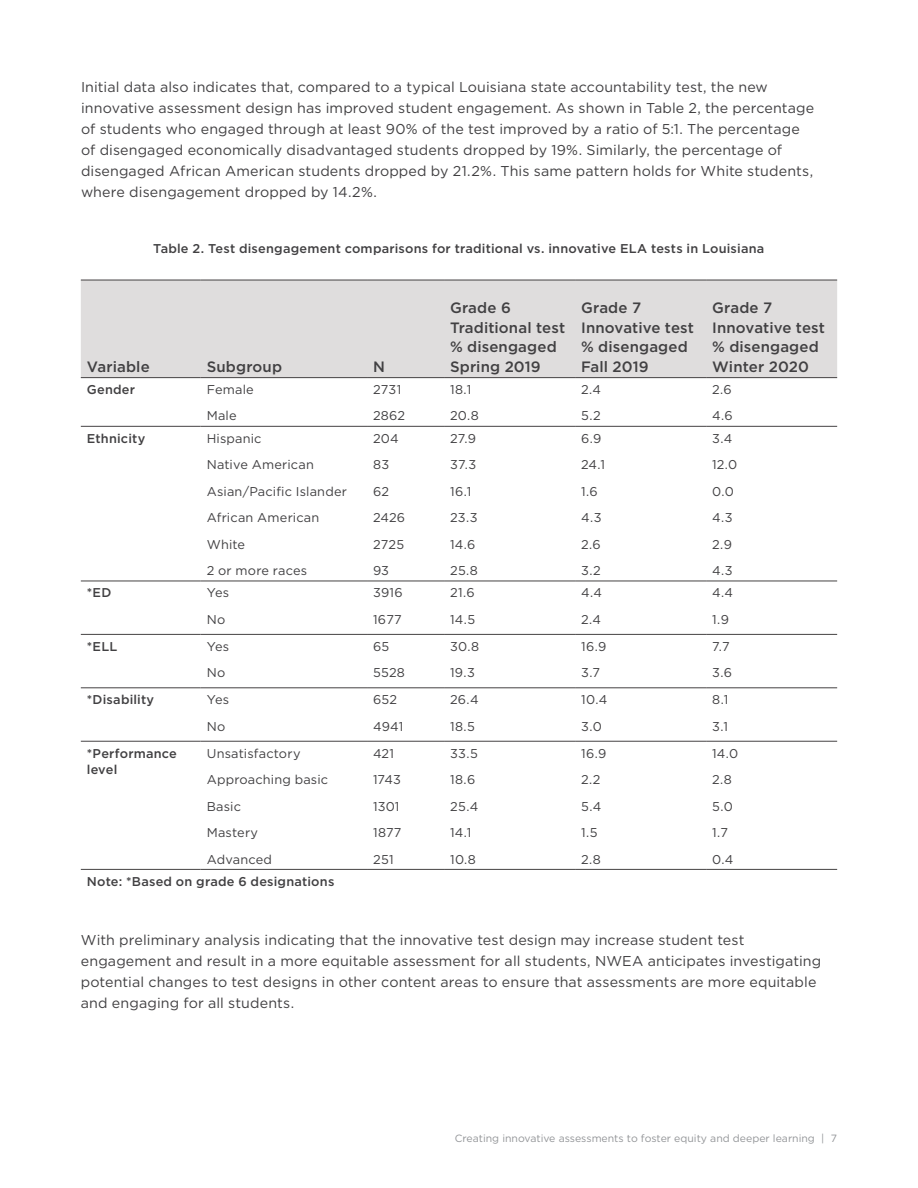
<style>
.page{position:relative;width:918px;height:1188px;background:#fff}
.page>*{position:absolute;margin:0;border:0;box-sizing:border-box;transform-origin:0 0}
.t1{font:500 15px/19.5px "Gotham";letter-spacing:.01em;color:#414042}
.t2{font:14.25px/21px "Gotham";letter-spacing:.01em;color:#414042}
.t3{font:12.75px/26.5px "Gotham";letter-spacing:.015em;color:#414042}
.t4{font:500 12.75px/16.5px "Gotham";letter-spacing:.015em;color:#414042}
.t5{font:10.5px "Gotham";color:#939598}
</style>
<div class="page">
<div style="left:81px;top:281px;width:756px;height:96px;background:#dfdddd"></div>
<hr style="left:81px;top:280px;width:120px;height:1px;background:#454243">
<hr style="left:201px;top:280px;width:166px;height:1px;background:#454243">
<hr style="left:367px;top:280px;width:77px;height:1px;background:#454243">
<hr style="left:444px;top:280px;width:131px;height:1px;background:#454243">
<hr style="left:575px;top:280px;width:131px;height:1px;background:#454243">
<hr style="left:706px;top:280px;width:131px;height:1px;background:#454243">
<hr style="left:81px;top:377px;width:120px;height:1px;background:#454243">
<hr style="left:201px;top:377px;width:166px;height:1px;background:#454243">
<hr style="left:367px;top:377px;width:77px;height:1px;background:#454243">
<hr style="left:444px;top:377px;width:131px;height:1px;background:#454243">
<hr style="left:575px;top:377px;width:131px;height:1px;background:#454243">
<hr style="left:706px;top:377px;width:131px;height:1px;background:#454243">
<hr style="left:81px;top:426px;width:120px;height:1px;background:#454243">
<hr style="left:201px;top:426px;width:166px;height:1px;background:#454243">
<hr style="left:367px;top:426px;width:77px;height:1px;background:#454243">
<hr style="left:444px;top:426px;width:131px;height:1px;background:#454243">
<hr style="left:575px;top:426px;width:131px;height:1px;background:#454243">
<hr style="left:706px;top:426px;width:131px;height:1px;background:#454243">
<hr style="left:81px;top:581px;width:120px;height:1px;background:#454243">
<hr style="left:201px;top:581px;width:166px;height:1px;background:#454243">
<hr style="left:367px;top:581px;width:77px;height:1px;background:#454243">
<hr style="left:444px;top:581px;width:131px;height:1px;background:#454243">
<hr style="left:575px;top:581px;width:131px;height:1px;background:#454243">
<hr style="left:706px;top:581px;width:131px;height:1px;background:#454243">
<hr style="left:81px;top:634px;width:120px;height:1px;background:#454243">
<hr style="left:201px;top:634px;width:166px;height:1px;background:#454243">
<hr style="left:367px;top:634px;width:77px;height:1px;background:#454243">
<hr style="left:444px;top:634px;width:131px;height:1px;background:#454243">
<hr style="left:575px;top:634px;width:131px;height:1px;background:#454243">
<hr style="left:706px;top:634px;width:131px;height:1px;background:#454243">
<hr style="left:81px;top:688px;width:120px;height:1px;background:#454243">
<hr style="left:201px;top:688px;width:166px;height:1px;background:#454243">
<hr style="left:367px;top:688px;width:77px;height:1px;background:#454243">
<hr style="left:444px;top:688px;width:131px;height:1px;background:#454243">
<hr style="left:575px;top:688px;width:131px;height:1px;background:#454243">
<hr style="left:706px;top:688px;width:131px;height:1px;background:#454243">
<hr style="left:81px;top:741px;width:120px;height:1px;background:#454243">
<hr style="left:201px;top:741px;width:166px;height:1px;background:#454243">
<hr style="left:367px;top:741px;width:77px;height:1px;background:#454243">
<hr style="left:444px;top:741px;width:131px;height:1px;background:#454243">
<hr style="left:575px;top:741px;width:131px;height:1px;background:#454243">
<hr style="left:706px;top:741px;width:131px;height:1px;background:#454243">
<hr style="left:81px;top:869px;width:120px;height:1px;background:#454243">
<hr style="left:201px;top:869px;width:166px;height:1px;background:#454243">
<hr style="left:367px;top:869px;width:77px;height:1px;background:#454243">
<hr style="left:444px;top:869px;width:131px;height:1px;background:#454243">
<hr style="left:575px;top:869px;width:131px;height:1px;background:#454243">
<hr style="left:706px;top:869px;width:131px;height:1px;background:#454243">
<p class="t2" style="left:81px;top:77px;width:735px">Initial data also indicates that, compared to a typical Louisiana state accountability test, the new innovative assessment design has improved student engagement. As shown in Table 2, the percentage of students who engaged through at least 90% of the test improved by a ratio of 5:1. The percentage of disengaged economically disadvantaged students dropped by 19%. Similarly, the percentage of disengaged African American students dropped by 21.2%. This same pattern holds for White students, where disengagement dropped by 14.2%.</p>
<p class="t4" style="left:153px;top:240px;width:613px">Table 2. Test disengagement comparisons for traditional vs. innovative ELA tests in Louisiana</p>
<p class="t1" style="left:87px;top:356px;width:64px">Variable</p>
<p class="t1" style="left:207px;top:356px;width:77px">Subgroup</p>
<p class="t1" style="left:373px;top:356px;width:13px">N</p>
<p class="t1" style="left:450px;top:298px;width:117px">Grade 6<br>Traditional test % disengaged<br>Spring 2019</p>
<p class="t1" style="left:581px;top:298px;width:114px">Grade 7<br>Innovative test % disengaged<br>Fall 2019</p>
<p class="t1" style="left:712px;top:298px;width:114px">Grade 7<br>Innovative test % disengaged<br>Winter 2020</p>
<p class="t4" style="left:87px;top:381px;width:50px">Gender</p>
<p class="t3" style="left:207px;top:376px;width:49px">Female<br>Male</p>
<p class="t3" style="left:373px;top:376px;width:34px">2731<br>2862</p>
<p class="t3" style="left:450px;top:376px;width:30px">18.1<br>20.8</p>
<p class="t3" style="left:581px;top:376px;width:22px">2.4<br>5.2</p>
<p class="t3" style="left:712px;top:376px;width:22px">2.6<br>4.6</p>
<p class="t4" style="left:87px;top:430px;width:60px">Ethnicity</p>
<p class="t3" style="left:207px;top:424px;width:142px">Hispanic<br>Native American<br>Asian/Pacific Islander<br>African American<br>White<br>2 or more races</p>
<p class="t3" style="left:373px;top:424px;width:34px">204<br>83<br>62<br>2426<br>2725<br>93</p>
<p class="t3" style="left:450px;top:425px;width:29px">27.9<br>37.3<br>16.1<br>23.3<br>14.6<br>25.8</p>
<p class="t3" style="left:581px;top:425px;width:26px">6.9<br>24.1<br>1.6<br>4.3<br>2.6<br>3.2</p>
<p class="t3" style="left:712px;top:425px;width:27px">3.4<br>12.0<br>0.0<br>4.3<br>2.9<br>4.3</p>
<p class="t4" style="left:87px;top:584px;width:26px">*ED</p>
<p class="t3" style="left:207px;top:579px;width:24px">Yes<br>No</p>
<p class="t3" style="left:373px;top:579px;width:31px">3916<br>1677</p>
<p class="t3" style="left:450px;top:579px;width:27px">21.6<br>14.5</p>
<p class="t3" style="left:581px;top:579px;width:22px">4.4<br>2.4</p>
<p class="t3" style="left:712px;top:579px;width:22px">4.4<br>1.9</p>
<p class="t4" style="left:87px;top:638px;width:32px">*ELL</p>
<p class="t3" style="left:207px;top:633px;width:24px">Yes<br>No</p>
<p class="t3" style="left:373px;top:633px;width:33px">65<br>5528</p>
<p class="t3" style="left:450px;top:633px;width:30px">30.8<br>19.3</p>
<p class="t3" style="left:581px;top:633px;width:27px">16.9<br>3.7</p>
<p class="t3" style="left:712px;top:633px;width:21px">7.7<br>3.6</p>
<p class="t4" style="left:87px;top:691px;width:69px">*Disability</p>
<p class="t3" style="left:207px;top:686px;width:24px">Yes<br>No</p>
<p class="t3" style="left:373px;top:686px;width:32px">652<br>4941</p>
<p class="t3" style="left:450px;top:686px;width:30px">26.4<br>18.5</p>
<p class="t3" style="left:581px;top:686px;width:28px">10.4<br>3.0</p>
<p class="t3" style="left:712px;top:686px;width:18px">8.1<br>3.1</p>
<p class="t4" style="left:87px;top:745px;width:92px">*Performance level</p>
<p class="t3" style="left:207px;top:740px;width:123px">Unsatisfactory<br>Approaching basic<br>Basic<br>Mastery<br>Advanced</p>
<p class="t3" style="left:373px;top:740px;width:30px">421<br>1743<br>1301<br>1877<br>251</p>
<p class="t3" style="left:450px;top:740px;width:30px">33.5<br>18.6<br>25.4<br>14.1<br>10.8</p>
<p class="t3" style="left:581px;top:740px;width:27px">16.9<br>2.2<br>5.4<br>1.5<br>2.8</p>
<p class="t3" style="left:712px;top:740px;width:28px">14.0<br>2.8<br>5.0<br>1.7<br>0.4</p>
<p class="t4" style="left:87px;top:873px;width:249px">Note: *Based on grade 6 designations</p>
<p class="t2" style="left:81px;top:929px;width:742px">With preliminary analysis indicating that the innovative test design may increase student test engagement and result in a more equitable assessment for all students, NWEA anticipates investigating potential changes to test designs in other content areas to ensure that assessments are more equitable and engaging for all students.</p>
<p class="t5" style="left:455px;top:1132px;width:384px">Creating innovative assessments to foster equity and deeper learning | 7</p>
</div>
